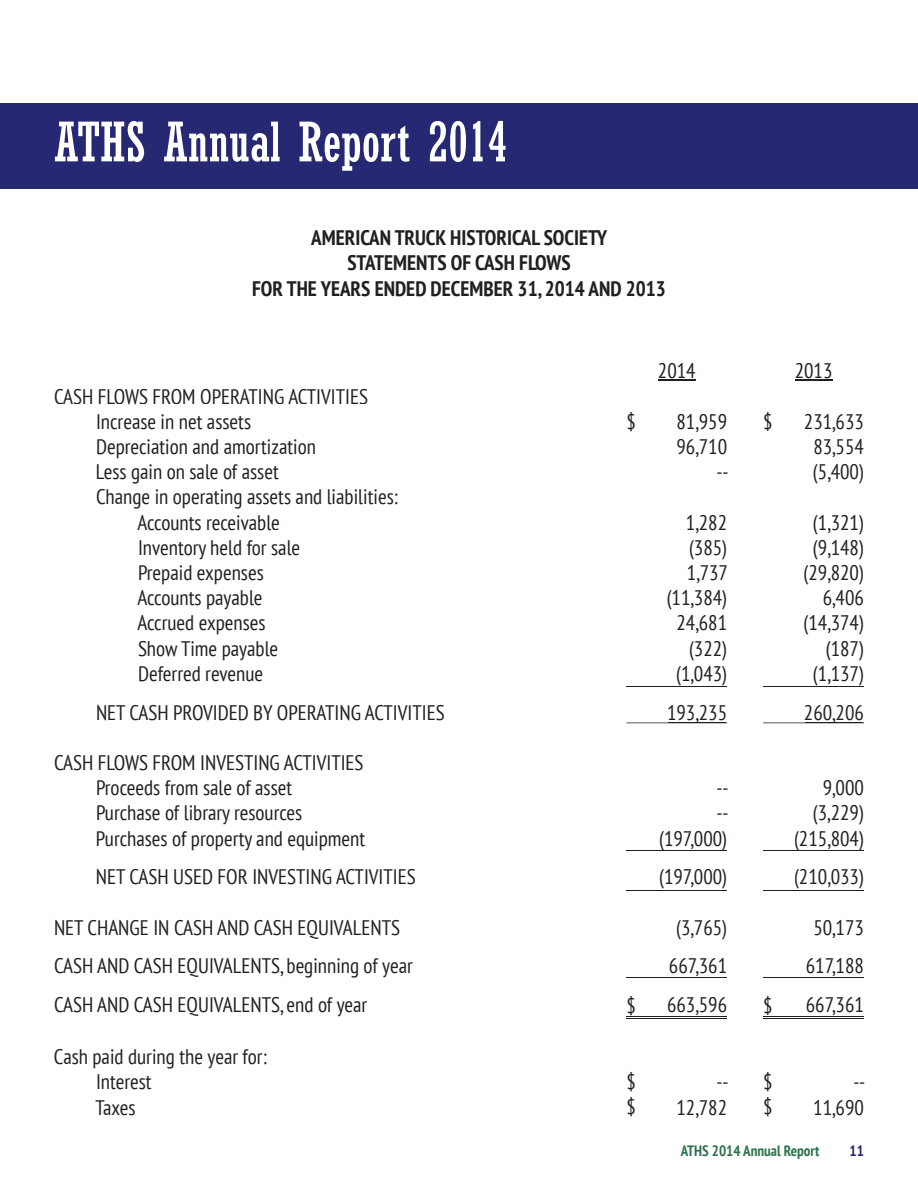
<style>
.page{position:relative;width:918px;height:1188px;background:#fff}
.page>*{position:absolute;margin:0;border:0;box-sizing:border-box;transform-origin:0 0}
.t1{font:condensed 54px "Rockwell";color:#fff}
.t2{font:condensed 21px/25.2px "PT Sans";color:#231f20;text-align:right}
.t3{font:700 condensed 21px/25.2px "PT Sans";color:#231f20;text-align:center}
.t4{font:700 condensed 15px "PT Sans";color:#2d734d}
.t5{font:700 condensed 15px "PT Sans";color:#272873}
</style>
<div class="page">
<div style="left:0;top:104px;width:918px;height:85px;background:#272873"></div>
<hr style="left:658px;top:380px;width:38px;height:1px;background:#231f20">
<hr style="left:795px;top:380px;width:37px;height:1px;background:#231f20">
<hr style="left:626px;top:1016px;width:101px;height:1px;background:#231f20">
<hr style="left:626px;top:1018px;width:101px;height:1px;background:#231f20">
<hr style="left:763px;top:1016px;width:101px;height:1px;background:#231f20">
<hr style="left:763px;top:1018px;width:101px;height:1px;background:#231f20">
<hr style="left:626px;top:977px;width:101px;height:1px;background:#231f20">
<hr style="left:763px;top:977px;width:101px;height:1px;background:#231f20">
<hr style="left:626px;top:890px;width:101px;height:1px;background:#231f20">
<hr style="left:763px;top:890px;width:101px;height:1px;background:#231f20">
<hr style="left:626px;top:850px;width:101px;height:1px;background:#231f20">
<hr style="left:763px;top:850px;width:101px;height:1px;background:#231f20">
<svg style="left:626px;top:723px;width:101px;height:1px"></svg>
<hr style="left:668px;top:723px;width:58px;height:1px;background:#231f20">
<svg style="left:763px;top:723px;width:101px;height:1px"></svg>
<hr style="left:805px;top:723px;width:58px;height:1px;background:#231f20">
<hr style="left:626px;top:686px;width:101px;height:1px;background:#231f20">
<hr style="left:763px;top:686px;width:101px;height:1px;background:#231f20">
<h1 class="t1" style="left:54px;top:111px;width:455px">ATHS Annual Report 2014</h1>
<p class="t3" style="left:252px;top:226px;width:415px">AMERICAN TRUCK HISTORICAL SOCIETY<br>STATEMENTS OF CASH FLOWS<br>FOR THE YEARS ENDED DECEMBER 31, 2014 AND 2013</p>
<p class="t2" style="left:54px;top:384px;width:316px">CASH FLOWS FROM OPERATING ACTIVITIES</p>
<p class="t2" style="left:96px;top:410px;width:157px">Increase in net assets</p>
<p class="t2" style="left:96px;top:435px;width:222px">Depreciation and amortization</p>
<p class="t2" style="left:96px;top:460px;width:184px">Less gain on sale of asset</p>
<p class="t2" style="left:96px;top:485px;width:303px">Change in operating assets and liabilities:</p>
<p class="t2" style="left:137px;top:510px;width:144px">Accounts receivable</p>
<p class="t2" style="left:138px;top:536px;width:164px">Inventory held for sale</p>
<p class="t2" style="left:138px;top:561px;width:127px">Prepaid expenses</p>
<p class="t2" style="left:137px;top:586px;width:127px">Accounts payable</p>
<p class="t2" style="left:137px;top:611px;width:130px">Accrued expenses</p>
<p class="t2" style="left:138px;top:636px;width:142px">Show Time payable</p>
<p class="t2" style="left:138px;top:662px;width:127px">Deferred revenue</p>
<p class="t2" style="left:96px;top:700px;width:350px">NET CASH PROVIDED BY OPERATING ACTIVITIES</p>
<p class="t2" style="left:96px;top:751px;width:271px;text-align:left;text-indent:-42px">CASH FLOWS FROM INVESTING ACTIVITIES Proceeds from sale of asset<br>Purchase of library resources Purchases of property and equipment</p>
<p class="t2" style="left:96px;top:865px;width:321px">NET CASH USED FOR INVESTING ACTIVITIES</p>
<p class="t2" style="left:54px;top:909px;width:360px;line-height:38.7px;text-align:left">NET CHANGE IN CASH AND CASH EQUIVALENTS<br>CASH AND CASH EQUIVALENTS, beginning of year<br>CASH AND CASH EQUIVALENTS, end of year</p>
<p class="t2" style="left:95px;top:1045px;width:173px;text-align:left;text-indent:-41px">Cash paid during the year for:<br>Interest<br>Taxes</p>
<p class="t2" style="left:658px;top:359px;width:39px">2014</p>
<p class="t2" style="left:677px;top:410px;width:54px">81,959<br>96,710 --</p>
<p class="t2" style="left:795px;top:359px;width:39px">2013</p>
<p class="t2" style="left:804px;top:410px;width:62px;text-align:center">231,633<br>83,554 (5,400)</p>
<p class="t2" style="left:804px;top:510px;width:62px">(1,321) (9,148) (29,820)<br>6,406 (14,374) (187) (1,137)</p>
<p class="t2" style="left:804px;top:700px;width:62px">260 206</p>
<p class="t2" style="left:626px;top:410px;width:11px">$</p>
<p class="t2" style="left:763px;top:410px;width:11px">$</p>
<p class="t2" style="left:667px;top:510px;width:63px">1,282 (385)<br>1,737 (11,384)<br>24,681 (322) (1,043)</p>
<p class="t2" style="left:667px;top:700px;width:62px">193 235</p>
<p class="t2" style="left:695px;top:700px;width:5px">,</p>
<p class="t2" style="left:832px;top:700px;width:5px">,</p>
<p class="t2" style="left:659px;top:776px;width:71px">--<br>-- (197,000)</p>
<p class="t2" style="left:659px;top:865px;width:70px">(197,000)</p>
<p class="t2" style="left:667px;top:909px;width:62px;line-height:38.7px;text-align:center">(3,765)<br>667,361<br>663,596</p>
<p class="t2" style="left:626px;top:993px;width:11px">$</p>
<p class="t2" style="left:763px;top:993px;width:11px">$</p>
<p class="t2" style="left:626px;top:1070px;width:11px">$</p>
<p class="t2" style="left:763px;top:1070px;width:11px">$</p>
<p class="t2" style="left:626px;top:1095px;width:11px">$</p>
<p class="t2" style="left:763px;top:1095px;width:11px">$</p>
<p class="t2" style="left:677px;top:1070px;width:53px">--<br>12,782</p>
<p class="t2" style="left:794px;top:776px;width:71px">9,000 (3,229) (215,804)</p>
<p class="t2" style="left:794px;top:865px;width:71px">(210,033)</p>
<p class="t2" style="left:806px;top:909px;width:60px;line-height:38.7px;text-align:center">50,173<br>617,188<br>667,361</p>
<p class="t2" style="left:813px;top:1070px;width:54px">--<br>11,690</p>
<p class="t4" style="left:681px;top:1143px;width:140px">ATHS 2014 Annual Report</p>
<p class="t5" style="left:850px;top:1143px;width:16px">11</p>
</div>
